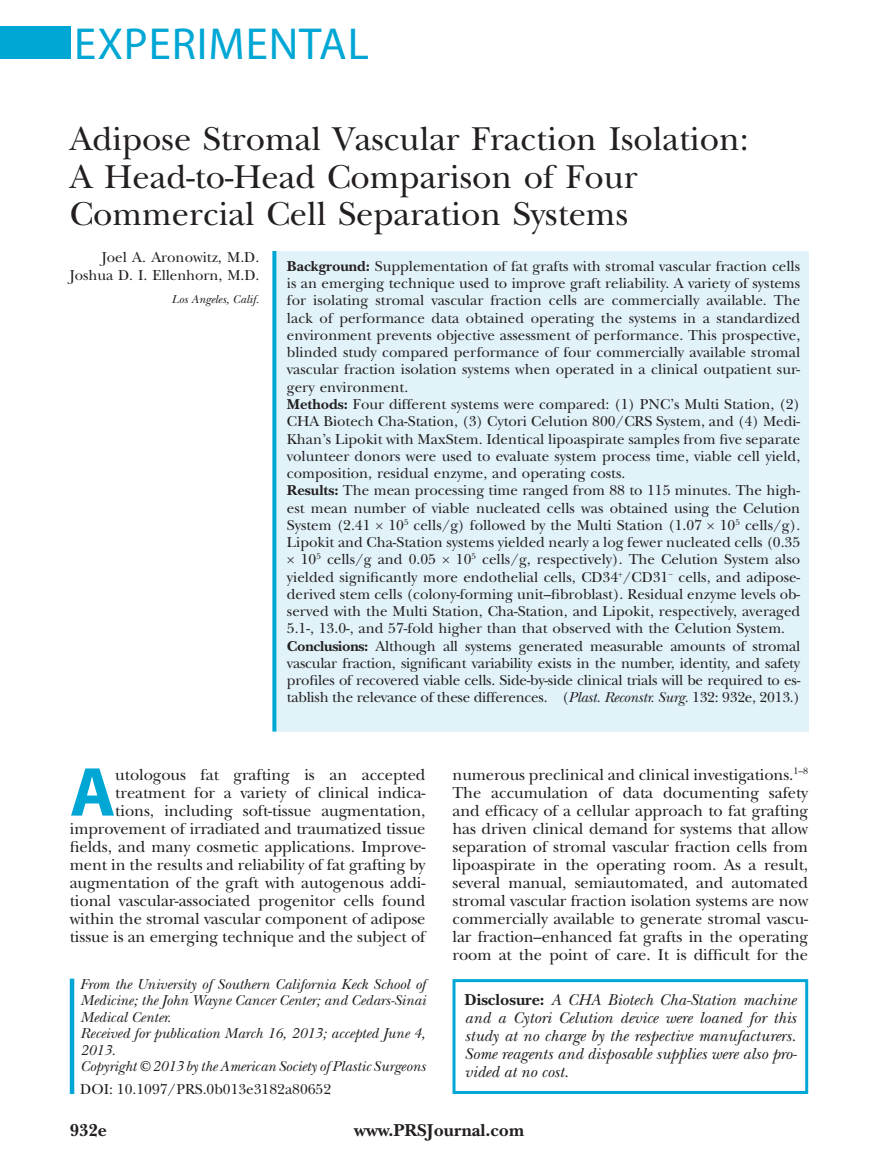
<style>
.page{position:relative;width:878px;height:1175px;background:#fff}
.page>*{position:absolute;margin:0;border:0;box-sizing:border-box;transform-origin:0 0}
.t1{font:700 69.9px "Myriad Pro";color:#00a7d5}
.t2{font:45px "Myriad Pro";letter-spacing:.02em;color:#00a7d5}
.t3{font:34.5px/37.5px "New Baskerville";color:#231f20}
.t4{font:700 18px "New Baskerville";color:#231f20}
.t5{font:16.5px/18px "New Baskerville";letter-spacing:-.005em;color:#231f20;text-align:right}
.t6{font:italic 16.5px/18px "New Baskerville";color:#231f20;text-align:justify}
.t7{font:15px/17.2px "New Baskerville";color:#231f20;text-align:right}
.t8{font:italic 15px/16.5px "New Baskerville";color:#231f20}
.t9{font:italic 12px "New Baskerville";color:#231f20}
.s1{font-weight:700}
.s2{font-style:italic}
.s3{font-weight:700;font-style:normal}
</style>
<div class="page">
<div style="left:0;top:26px;width:70px;height:33px;background:#00a7d5"></div>
<div style="left:452px;top:979px;width:356px;height:115px;border:3px solid #00a7d5"></div>
<hr style="left:70px;top:1054px;width:4px;height:40px;background:#00a7d5">
<div style="left:273px;top:251px;width:536px;height:480px;background:#e1f3f9"></div>
<svg style="left:272px;top:251px;width:4px;height:480px;background:#19afd9"></svg>
<hr style="left:70px;top:978px;width:4px;height:76px;background:#00a7d5">
<h2 class="t2" style="left:74px;top:16px;width:296px">EXPERIMENTAL</h2>
<h3 class="t3" style="left:70px;top:121px;width:680px">Adipose Stromal Vascular Fraction Isolation:<br>A Head-to-Head Comparison of Four<br>Commercial Cell Separation Systems</h3>
<p class="t7" style="left:70px;top:248px;width:191px;line-height:18px">Joel A. Aronowitz, M.D.<br>Joshua D. I. Ellenhorn, M.D.</p>
<p class="t9" style="left:172px;top:292px;width:89px">Los Angeles, Calif.</p>
<p class="t7" style="left:287px;top:257px;width:515px;text-align:left"><span class="s1">Background:</span> Supplementation of fat grafts with stromal vascular fraction cells is an emerging technique used to improve graft reliability. A variety of systems for isolating stromal vascular fraction cells are commercially available. The lack of performance data obtained operating the systems in a standardized environment prevents objective assessment of performance. This prospective, blinded study compared performance of four commercially available stromal vascular fraction isolation systems when operated in a clinical outpatient sur&shy;gery environment.<br><span class="s1">Methods:</span> Four different systems were compared: (1) PNC’s Multi Station, (2)<br>CHA Biotech Cha-Station, (3) Cytori Celution 800/CRS System, and (4) Medi-Khan’s Lipokit with MaxStem. Identical lipoaspirate samples from five separate volunteer donors were used to evaluate system process time, viable cell yield, composition, residual enzyme, and operating costs.<br><span class="s1">Results:</span> The mean processing time ranged from 88 to 115 minutes. The high&shy;est mean number of viable nucleated cells was obtained using the Celution System (2.41 × 10<sup>5</sup> cells/g) followed by the Multi Station (1.07 × 10<sup>5</sup> cells/g).<br>Lipokit and Cha-Station systems yielded nearly a log fewer nucleated cells (0.35 × 10<sup>5</sup> cells/g and 0.05 × 10<sup>5</sup> cells/g, respectively). The Celution System also yielded significantly more endothelial cells, CD34<sup>+</sup>/CD31<sup>−</sup> cells, and adipose&shy;derived stem cells (colony-forming unit–fibroblast). Residual enzyme levels ob&shy;served with the Multi Station, Cha-Station, and Lipokit, respectively, averaged 5.1-, 13.0-, and 57-fold higher than that observed with the Celution System.<br><span class="s1">Conclusions:</span> Although all systems generated measurable amounts of stromal vascular fraction, significant variability exists in the number, identity, and safety profiles of recovered viable cells. Side-by-side clinical trials will be required to es&shy;tablish the relevance of these differences. (<span class="s2">Plast. Reconstr. Surg.</span> 132: 932e, 2013.)</p>
<p class="t5" style="left:70px;top:765px;width:357px">utologous fat grafting is an accepted treatment for a variety of clinical indica-<br>tions, including soft-tissue augmentation, improvement of irradiated and traumatized tissue fields, and many cosmetic applications. Improve&shy;ment in the results and reliability of fat grafting by augmentation of the graft with autogenous addi&shy;tional vascular-associated progenitor cells found within the stromal vascular component of adipose tissue is an emerging technique and the subject of</p>
<p class="t5" style="left:452px;top:765px;width:357px;text-align:justify">numerous preclinical and clinical investigations.<sup>1–8<br></sup>The accumulation of data documenting safety and efficacy of a cellular approach to fat grafting has driven clinical demand for systems that allow separation of stromal vascular fraction cells from lipoaspirate in the operating room. As a result, several manual, semiautomated, and automated stromal vascular fraction isolation systems are now commercially available to generate stromal vascu&shy;lar fraction–enhanced fat grafts in the operating room at the point of care. It is difficult for the</p>
<p class="t6" style="left:464px;top:991px;width:334px"><span class="s3">Disclosure:</span> A CHA Biotech Cha-Station machine and a Cytori Celution device were loaned for this study at no charge by the respective manufacturers.<br>Some reagents and disposable supplies were also pro&shy;vided at no cost.</p>
<h1 class="t1" style="left:70px;top:746px;width:47px">A</h1>
<p class="t8" style="left:80px;top:976px;width:347px">From the University of Southern California Keck School of Medicine; the John Wayne Cancer Center; and Cedars-Sinai Medical Center.<br>Received for publication March 16, 2013; accepted June 4, 2013.</p>
<p class="t8" style="left:80px;top:1058px;width:347px">Copyright © 2013 by the American Society of Plastic Surgeons</p>
<p class="t7" style="left:80px;top:1080px;width:252px">DOI: 10.1097/PRS.0b013e3182a80652</p>
<p class="t4" style="left:70px;top:1119px;width:39px">932e</p>
<p class="t4" style="left:354px;top:1119px;width:171px">www.PRSJournal.com</p>
</div>
